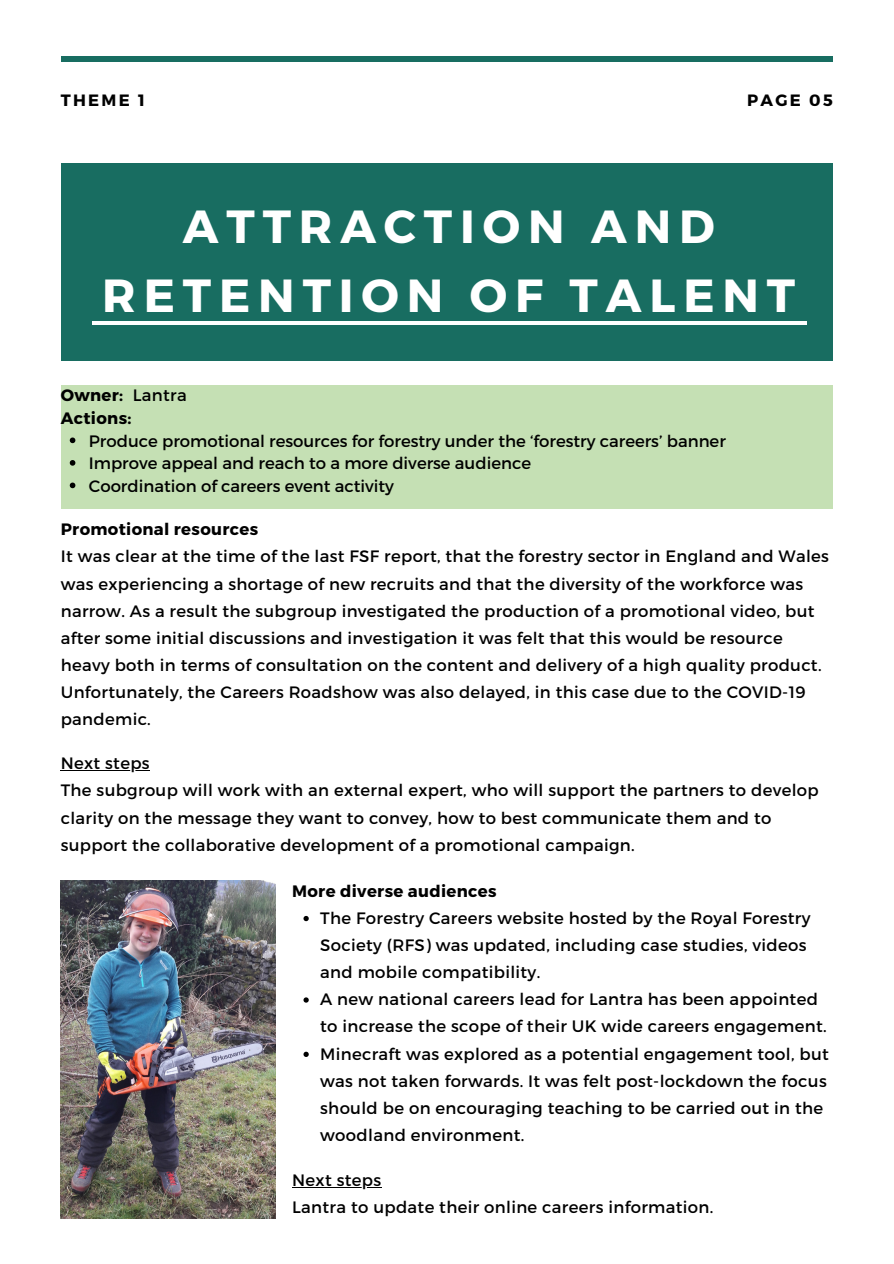
<style>
.page{position:relative;width:894px;height:1264px;background:#fff}
.page>*{position:absolute;margin:0;border:0;box-sizing:border-box;transform-origin:0 0}
.t1{font:700 46.35px/69.8px "Montserrat";letter-spacing:.17em;color:#fff;text-align:center}
.t2{font:16.5px/27px "Montserrat";letter-spacing:.02em;color:#000}
.t3{font:16.5px "Montserrat";color:#000}
.t4{font:700 16.5px "Montserrat";letter-spacing:.02em;color:#000}
.t5{font:700 16.35px "Montserrat";letter-spacing:.14em;color:#000}
.s1{font-weight:400}
</style>
<div class="page">
<div style="left:61px;top:164px;width:771px;height:197px;background:#186d61"></div>
<hr style="left:93px;top:321px;width:713px;height:4px;background:#fff">
<hr style="left:61px;top:57px;width:771px;height:4px;background:#186d61">
<div style="left:61px;top:385px;width:771px;height:124px;background:#c5e0b4"></div>
<hr style="left:61px;top:770px;width:89px;height:1px;background:#000">
<svg style="left:303px;top:915px;width:6px;height:6px"></svg>
<svg style="left:303px;top:997px;width:6px;height:5px"></svg>
<svg style="left:303px;top:1051px;width:6px;height:5px"></svg>
<hr style="left:292px;top:1186px;width:89px;height:1px;background:#000">
<img style="left:61px;top:880px;width:215px;height:338px">
<svg style="left:70px;top:437px;width:5px;height:6px"></svg>
<svg style="left:70px;top:460px;width:5px;height:5px"></svg>
<svg style="left:70px;top:482px;width:5px;height:6px"></svg>
<p class="t5" style="left:61px;top:89px;width:86px">THEME 1</p>
<p class="t5" style="left:746px;top:89px;width:87px">PAGE 05</p>
<p class="t1" style="left:102px;top:189px;width:694px">ATTRACTION AND<br>RETENTION OF TALENT</p>
<p class="t4" style="left:61px;top:385px;width:127px">Owner: <span class="s1">Lantra</span></p>
<p class="t4" style="left:61px;top:407px;width:72px">Actions:</p>
<p class="t3" style="left:89px;top:430px;width:638px">Produce promotional resources for forestry under the ‘forestry careers’ banner</p>
<p class="t3" style="left:89px;top:452px;width:443px">Improve appeal and reach to a more diverse audience</p>
<p class="t3" style="left:89px;top:475px;width:306px">Coordination of careers event activity</p>
<p class="t4" style="left:61px;top:519px;width:199px">Promotional resources</p>
<p class="t2" style="left:61px;top:542px;width:769px">It was clear at the time of the last FSF report, that the forestry sector in England and Wales was experiencing a shortage of new recruits and that the diversity of the workforce was narrow. As a result the subgroup investigated the production of a promotional video, but after some initial discussions and investigation it was felt that this would be resource heavy both in terms of consultation on the content and delivery of a high quality product.<br>Unfortunately, the Careers Roadshow was also delayed, in this case due to the COVID-19 pandemic.</p>
<p class="t2" style="left:61px;top:749px;width:90px">Next steps</p>
<p class="t2" style="left:61px;top:776px;width:759px">The subgroup will work with an external expert, who will support the partners to develop clarity on the message they want to convey, how to best communicate them and to support the collaborative development of a promotional campaign.</p>
<p class="t4" style="left:292px;top:880px;width:206px">More diverse audiences</p>
<p class="t2" style="left:320px;top:903px;width:491px">The Forestry Careers website hosted by the Royal Forestry<br>Society (RFS) was updated, including case studies, videos and mobile compatibility.</p>
<p class="t2" style="left:320px;top:985px;width:508px">A new national careers lead for Lantra has been appointed to increase the scope of their UK wide careers engagement.</p>
<p class="t2" style="left:320px;top:1039px;width:510px">Minecraft was explored as a potential engagement tool, but was not taken forwards. It was felt post-lockdown the focus should be on encouraging teaching to be carried out in the woodland environment.</p>
<p class="t2" style="left:292px;top:1165px;width:91px">Next steps</p>
<p class="t2" style="left:292px;top:1192px;width:422px">Lantra to update their online careers information.</p>
</div>
